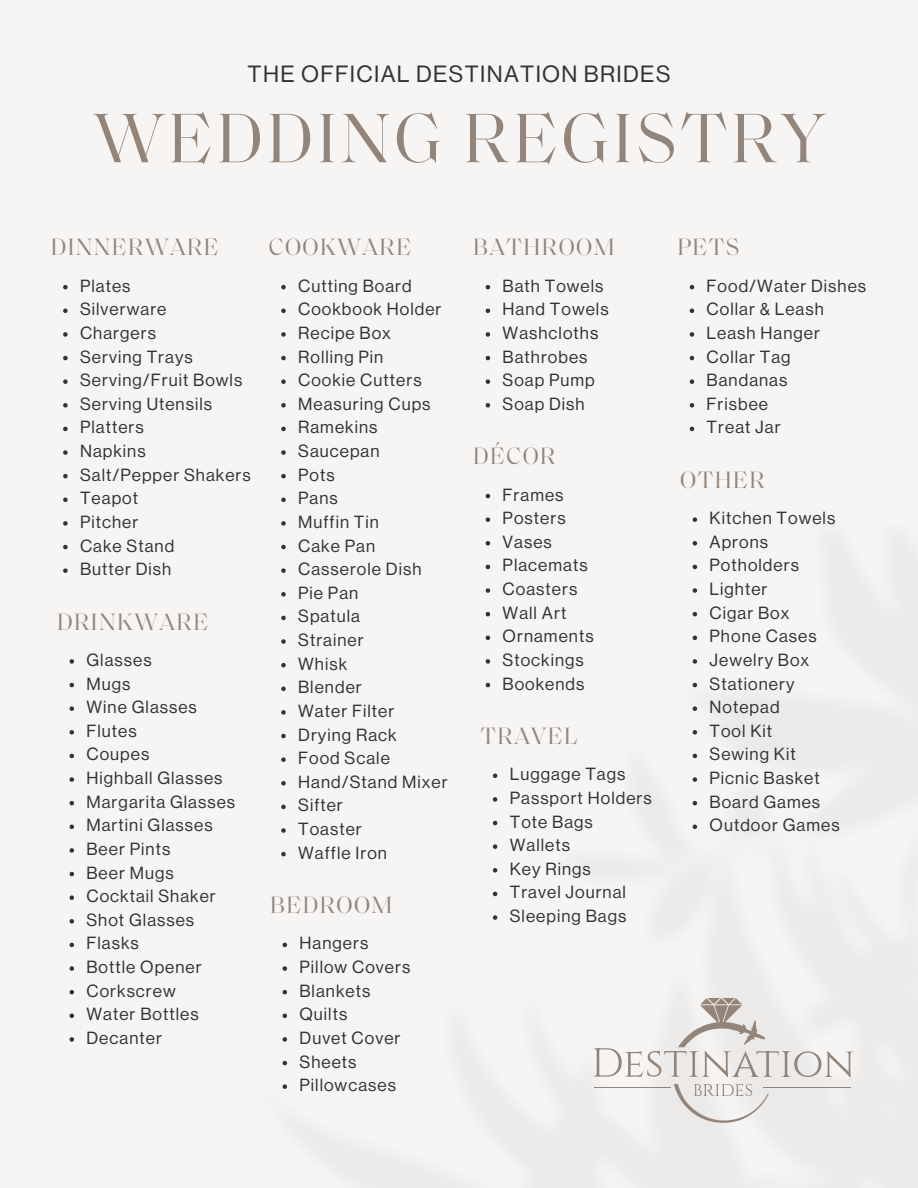
<style>
.page{position:relative;width:918px;height:1188px;background:#f7f5f4}
.page>*{position:absolute;margin:0;border:0;box-sizing:border-box;transform-origin:0 0}
.t1{font:71.1px "Saol Display";letter-spacing:.06em;color:#94857b}
.t2{font:24px "Saol Display";letter-spacing:.06em;color:#94857b}
.t3{font:22.95px "Neue Haas Display";letter-spacing:.06em;color:#323335}
.t4{font:17.25px/23.5px "Neue Haas Display";letter-spacing:.06em;color:#323335}
</style>
<div class="page">
<hr style="left:594px;top:1087px;width:77px;height:1px;background:#94857b">
<hr style="left:763px;top:1087px;width:88px;height:1px;background:#94857b">
<svg style="left:674px;top:1084px;width:95px;height:39px"></svg>
<svg style="left:594px;top:998px;width:259px;height:79px"></svg>
<svg style="left:63px;top:285px;width:5px;height:4px"></svg>
<svg style="left:63px;top:309px;width:5px;height:4px"></svg>
<svg style="left:63px;top:332px;width:5px;height:5px"></svg>
<svg style="left:63px;top:356px;width:5px;height:4px"></svg>
<svg style="left:63px;top:379px;width:5px;height:5px"></svg>
<svg style="left:63px;top:403px;width:5px;height:5px"></svg>
<svg style="left:63px;top:427px;width:5px;height:4px"></svg>
<svg style="left:63px;top:450px;width:5px;height:5px"></svg>
<svg style="left:63px;top:474px;width:5px;height:4px"></svg>
<svg style="left:63px;top:498px;width:5px;height:4px"></svg>
<svg style="left:63px;top:521px;width:5px;height:5px"></svg>
<svg style="left:63px;top:545px;width:5px;height:4px"></svg>
<svg style="left:63px;top:568px;width:5px;height:5px"></svg>
<svg style="left:70px;top:659px;width:4px;height:5px"></svg>
<svg style="left:70px;top:683px;width:4px;height:4px"></svg>
<svg style="left:70px;top:706px;width:4px;height:5px"></svg>
<svg style="left:70px;top:730px;width:4px;height:5px"></svg>
<svg style="left:70px;top:754px;width:4px;height:4px"></svg>
<svg style="left:70px;top:777px;width:4px;height:5px"></svg>
<svg style="left:70px;top:801px;width:4px;height:4px"></svg>
<svg style="left:70px;top:825px;width:4px;height:4px"></svg>
<svg style="left:70px;top:848px;width:4px;height:5px"></svg>
<svg style="left:70px;top:872px;width:4px;height:4px"></svg>
<svg style="left:70px;top:895px;width:4px;height:5px"></svg>
<svg style="left:70px;top:919px;width:4px;height:5px"></svg>
<svg style="left:70px;top:943px;width:4px;height:4px"></svg>
<svg style="left:70px;top:966px;width:4px;height:5px"></svg>
<svg style="left:70px;top:990px;width:4px;height:4px"></svg>
<svg style="left:70px;top:1014px;width:4px;height:4px"></svg>
<svg style="left:70px;top:1037px;width:4px;height:5px"></svg>
<svg style="left:281px;top:285px;width:5px;height:4px"></svg>
<svg style="left:281px;top:309px;width:5px;height:4px"></svg>
<svg style="left:281px;top:332px;width:5px;height:5px"></svg>
<svg style="left:281px;top:356px;width:5px;height:4px"></svg>
<svg style="left:281px;top:379px;width:5px;height:5px"></svg>
<svg style="left:281px;top:403px;width:5px;height:5px"></svg>
<svg style="left:281px;top:427px;width:5px;height:4px"></svg>
<svg style="left:281px;top:450px;width:5px;height:5px"></svg>
<svg style="left:281px;top:474px;width:5px;height:4px"></svg>
<svg style="left:281px;top:498px;width:5px;height:4px"></svg>
<svg style="left:281px;top:521px;width:5px;height:5px"></svg>
<svg style="left:281px;top:545px;width:5px;height:4px"></svg>
<svg style="left:281px;top:568px;width:5px;height:5px"></svg>
<svg style="left:281px;top:592px;width:5px;height:5px"></svg>
<svg style="left:281px;top:616px;width:5px;height:4px"></svg>
<svg style="left:281px;top:639px;width:5px;height:5px"></svg>
<svg style="left:281px;top:663px;width:5px;height:4px"></svg>
<svg style="left:281px;top:687px;width:5px;height:4px"></svg>
<svg style="left:281px;top:710px;width:5px;height:5px"></svg>
<svg style="left:281px;top:734px;width:5px;height:4px"></svg>
<svg style="left:281px;top:757px;width:5px;height:5px"></svg>
<svg style="left:281px;top:781px;width:5px;height:5px"></svg>
<svg style="left:281px;top:805px;width:5px;height:4px"></svg>
<svg style="left:281px;top:828px;width:5px;height:5px"></svg>
<svg style="left:281px;top:852px;width:5px;height:4px"></svg>
<svg style="left:283px;top:943px;width:4px;height:4px"></svg>
<svg style="left:283px;top:966px;width:4px;height:5px"></svg>
<svg style="left:283px;top:990px;width:4px;height:4px"></svg>
<svg style="left:283px;top:1014px;width:4px;height:4px"></svg>
<svg style="left:283px;top:1037px;width:4px;height:5px"></svg>
<svg style="left:283px;top:1061px;width:4px;height:4px"></svg>
<svg style="left:283px;top:1084px;width:4px;height:5px"></svg>
<svg style="left:486px;top:285px;width:4px;height:4px"></svg>
<svg style="left:486px;top:309px;width:4px;height:4px"></svg>
<svg style="left:486px;top:332px;width:4px;height:5px"></svg>
<svg style="left:486px;top:356px;width:4px;height:4px"></svg>
<svg style="left:486px;top:379px;width:4px;height:5px"></svg>
<svg style="left:486px;top:403px;width:4px;height:5px"></svg>
<svg style="left:486px;top:494px;width:4px;height:4px"></svg>
<svg style="left:486px;top:517px;width:4px;height:5px"></svg>
<svg style="left:486px;top:541px;width:4px;height:5px"></svg>
<svg style="left:486px;top:565px;width:4px;height:4px"></svg>
<svg style="left:486px;top:588px;width:4px;height:5px"></svg>
<svg style="left:486px;top:612px;width:4px;height:4px"></svg>
<svg style="left:486px;top:636px;width:4px;height:4px"></svg>
<svg style="left:486px;top:659px;width:4px;height:5px"></svg>
<svg style="left:486px;top:683px;width:4px;height:4px"></svg>
<svg style="left:493px;top:774px;width:4px;height:4px"></svg>
<svg style="left:493px;top:797px;width:4px;height:5px"></svg>
<svg style="left:493px;top:821px;width:4px;height:4px"></svg>
<svg style="left:493px;top:844px;width:4px;height:5px"></svg>
<svg style="left:493px;top:868px;width:4px;height:5px"></svg>
<svg style="left:493px;top:892px;width:4px;height:4px"></svg>
<svg style="left:493px;top:915px;width:4px;height:5px"></svg>
<svg style="left:690px;top:285px;width:4px;height:4px"></svg>
<svg style="left:690px;top:309px;width:4px;height:4px"></svg>
<svg style="left:690px;top:332px;width:4px;height:5px"></svg>
<svg style="left:690px;top:356px;width:4px;height:4px"></svg>
<svg style="left:690px;top:379px;width:4px;height:5px"></svg>
<svg style="left:690px;top:403px;width:4px;height:5px"></svg>
<svg style="left:690px;top:427px;width:4px;height:4px"></svg>
<svg style="left:693px;top:517px;width:4px;height:5px"></svg>
<svg style="left:693px;top:541px;width:4px;height:5px"></svg>
<svg style="left:693px;top:565px;width:4px;height:4px"></svg>
<svg style="left:693px;top:588px;width:4px;height:5px"></svg>
<svg style="left:693px;top:612px;width:4px;height:4px"></svg>
<svg style="left:693px;top:636px;width:4px;height:4px"></svg>
<svg style="left:693px;top:659px;width:4px;height:5px"></svg>
<svg style="left:693px;top:683px;width:4px;height:4px"></svg>
<svg style="left:693px;top:706px;width:4px;height:5px"></svg>
<svg style="left:693px;top:730px;width:4px;height:5px"></svg>
<svg style="left:693px;top:754px;width:4px;height:4px"></svg>
<svg style="left:693px;top:777px;width:4px;height:5px"></svg>
<svg style="left:693px;top:801px;width:4px;height:4px"></svg>
<svg style="left:693px;top:825px;width:4px;height:4px"></svg>
<h3 class="t3" style="left:248px;top:61px;width:424px">THE OFFICIAL DESTINATION BRIDES</h3>
<h1 class="t1" style="left:94px;top:87px;width:732px">WEDDING REGISTRY</h1>
<h2 class="t2" style="left:51px;top:230px;width:170px">DINNERWARE</h2>
<p class="t4" style="left:80px;top:274px;width:172px">Plates<br>Silverware<br>Chargers<br>Serving Trays<br>Serving/Fruit Bowls<br>Serving Utensils<br>Platters<br>Napkins<br>Salt/Pepper Shakers<br>Teapot<br>Pitcher<br>Cake Stand<br>Butter Dish</p>
<h2 class="t2" style="left:57px;top:604px;width:153px">DRINKWARE</h2>
<p class="t4" style="left:86px;top:648px;width:150px">Glasses<br>Mugs<br>Wine Glasses<br>Flutes<br>Coupes<br>Highball Glasses<br>Margarita Glasses<br>Martini Glasses<br>Beer Pints<br>Beer Mugs<br>Cocktail Shaker<br>Shot Glasses<br>Flasks<br>Bottle Opener<br>Corkscrew<br>Water Bottles<br>Decanter</p>
<h2 class="t2" style="left:269px;top:230px;width:144px">COOKWARE</h2>
<p class="t4" style="left:298px;top:274px;width:151px">Cutting Board<br>Cookbook Holder<br>Recipe Box<br>Rolling Pin<br>Cookie Cutters<br>Measuring Cups<br>Ramekins<br>Saucepan<br>Pots<br>Pans<br>Muffin Tin<br>Cake Pan<br>Casserole Dish<br>Pie Pan<br>Spatula<br>Strainer<br>Whisk<br>Blender<br>Water Filter<br>Drying Rack<br>Food Scale<br>Hand/Stand Mixer<br>Sifter<br>Toaster<br>Waffle Iron</p>
<h2 class="t2" style="left:270px;top:888px;width:124px">BEDROOM</h2>
<p class="t4" style="left:300px;top:932px;width:112px">Hangers<br>Pillow Covers<br>Blankets<br>Quilts<br>Duvet Cover<br>Sheets<br>Pillowcases</p>
<h2 class="t2" style="left:473px;top:230px;width:143px">BATHROOM</h2>
<p class="t4" style="left:503px;top:274px;width:108px">Bath Towels<br>Hand Towels<br>Washcloths<br>Bathrobes<br>Soap Pump<br>Soap Dish</p>
<h2 class="t2" style="left:473px;top:439px;width:84px">DÉCOR</h2>
<p class="t4" style="left:503px;top:483px;width:93px">Frames<br>Posters<br>Vases<br>Placemats<br>Coasters<br>Wall Art<br>Ornaments<br>Stockings<br>Bookends</p>
<h2 class="t2" style="left:480px;top:718px;width:99px">TRAVEL</h2>
<p class="t4" style="left:510px;top:763px;width:143px">Luggage Tags<br>Passport Holders<br>Tote Bags<br>Wallets<br>Key Rings<br>Travel Journal<br>Sleeping Bags</p>
<h2 class="t2" style="left:677px;top:230px;width:64px">PETS</h2>
<p class="t4" style="left:707px;top:274px;width:161px">Food/Water Dishes<br>Collar &amp; Leash<br>Leash Hanger<br>Collar Tag<br>Bandanas<br>Frisbee<br>Treat Jar</p>
<h2 class="t2" style="left:680px;top:462px;width:86px">OTHER</h2>
<p class="t4" style="left:710px;top:506px;width:132px">Kitchen Towels<br>Aprons<br>Potholders<br>Lighter<br>Cigar Box<br>Phone Cases<br>Jewelry Box<br>Stationery<br>Notepad<br>Tool Kit<br>Sewing Kit<br>Picnic Basket<br>Board Games<br>Outdoor Games</p>
</div>
